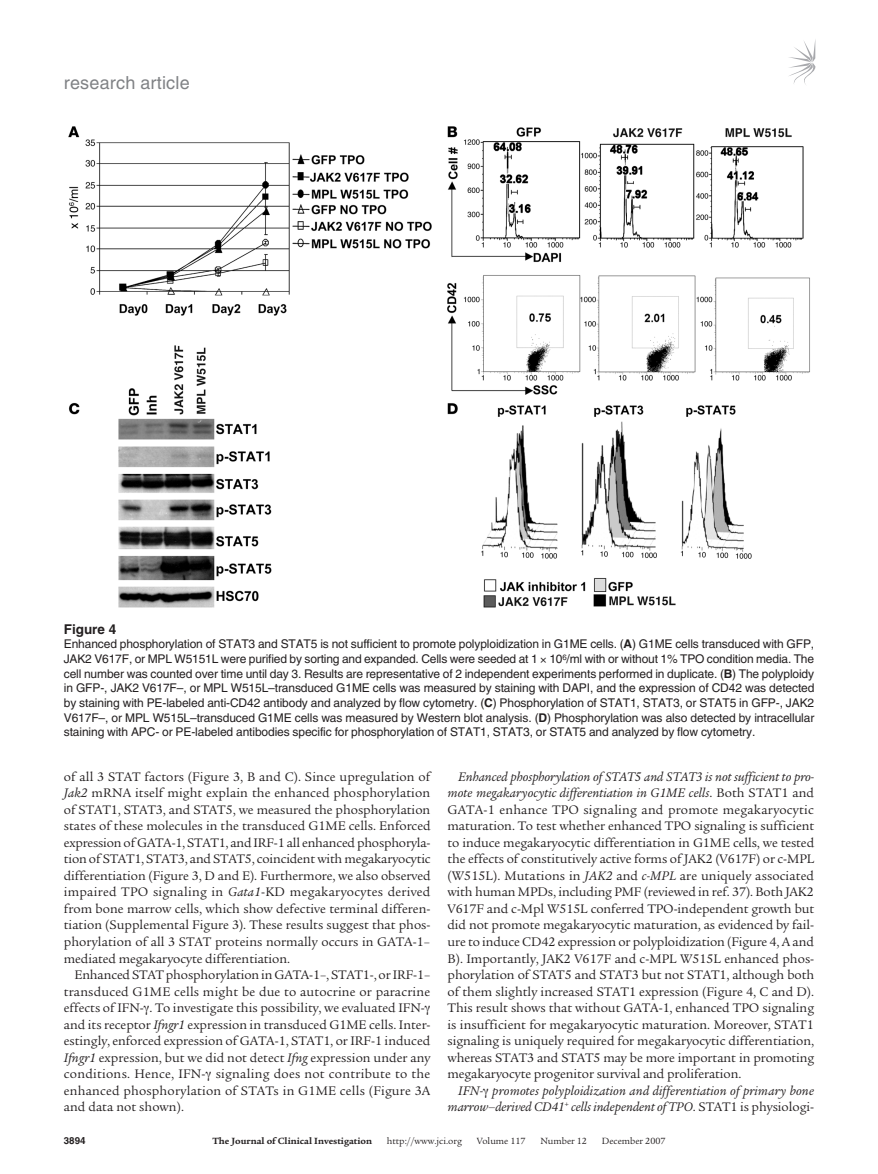
<style>
.page{position:relative;width:878px;height:1174px;background:#fff}
.page>*{position:absolute;margin:0;border:0;box-sizing:border-box;transform-origin:0 0}
.t1{font:18px "Helvetica LT Std";letter-spacing:.01em;color:#808285}
.t2{font:13.5px/16.5px "Legacy Serif Std";color:#231f20;text-align:justify}
.t3{font:italic 13.5px/16.5px "Legacy Serif Std";letter-spacing:.01em;color:#231f20;text-align:right}
.t4{font:700 13.5px "Helvetica LT Std";color:#231f20}
.t5{font:12px/14.7px "Helvetica LT Std";letter-spacing:-.01em;color:#231f20;text-align:justify}
.t6{font:9.75px "Legacy Serif Std";color:#231f20}
.t7{font:700 9.75px "Legacy Serif Std";color:#231f20}
.t8{font:700 9.75px "Helvetica LT Std";color:#231f20}
.s1{font-weight:700}
.s2{font-style:italic}
.s3{font-style:normal}
</style>
<div class="page">
<svg style="left:789px;top:41px;width:26px;height:44px"></svg>
<img style="left:68px;top:126px;width:742px;height:482px">
<h1 class="t1" style="left:64px;top:72px;width:127px">research article</h1>
<p class="t4" style="left:64px;top:621px;width:54px">Figure 4</p>
<p class="t5" style="left:64px;top:637px;width:752px">Enhanced phosphorylation of STAT3 and STAT5 is not sufficient to promote polyploidization in G1ME cells. (<span class="s1">A</span>) G1ME cells transduced with GFP, JAK2 V617F, or MPL W5151L were purified by sorting and expanded. Cells were seeded at 1 10<sup>6</sup>/ml with or without 1% TPO condition media. The cell number was counted over time until day 3. Results are representative of 2 independent experiments performed in duplicate. (<span class="s1">B</span>) The polyploidy in GFP-, JAK2 V617F–, or MPL W515L–transduced G1ME cells was measured by staining with DAPI, and the expression of CD42 was detected by staining with PE-labeled anti-CD42 antibody and analyzed by flow cytometry. (<span class="s1">C</span>) Phosphorylation of STAT1, STAT3, or STAT5 in GFP-, JAK2<br>V617F–, or MPL W515L–transduced G1ME cells was measured by Western blot analysis. (<span class="s1">D</span>) Phosphorylation was also detected by intracellular staining with APC- or PE-labeled antibodies specific for phosphorylation of STAT1, STAT3, or STAT5 and analyzed by flow cytometry.</p>
<p class="t2" style="left:64px;top:768px;width:368px">of all 3 STAT factors (Figure 3, B and C). Since upregulation of <span class="s2">Jak2</span> mRNA itself might explain the enhanced phosphorylation of STAT1, STAT3, and STAT5, we measured the phosphorylation states of these molecules in the transduced G1ME cells. Enforced expression of GATA-1, STAT1, and IRF-1 all enhanced phosphoryla&shy;tion of STAT1, STAT3, and STAT5, coincident with megakaryocytic differentiation (Figure 3, D and E). Furthermore, we also observed impaired TPO signaling in <span class="s2">Gata1</span>-KD megakaryocytes derived from bone marrow cells, which show defective terminal differen&shy;tiation (Supplemental Figure 3). These results suggest that phos&shy;phorylation of all 3 STAT proteins normally occurs in GATA-1– mediated megakaryocyte differentiation.</p>
<p class="t2" style="left:64px;top:966px;width:368px;text-align:left;text-indent:11px">Enhanced STAT phosphorylation in GATA-1–, STAT1-, or IRF-1– transduced G1ME cells might be due to autocrine or paracrine effects of IFN- . To investigate this possibility, we evaluated IFN&shy;and its receptor <span class="s2">Ifngr1</span> expression in transduced G1ME cells. Inter&shy;estingly, enforced expression of GATA-1, STAT1, or IRF-1 induced <span class="s2">Ifngr1</span> expression, but we did not detect <span class="s2">Ifng</span> expression under any conditions. Hence, IFN- signaling does not contribute to the enhanced phosphorylation of STATs in G1ME cells (Figure 3A and data not shown).</p>
<p class="t2" style="left:447px;top:768px;width:368px;text-indent:11px"><span class="s2">Enhanced phosphorylation of STAT5 and STAT3 is not sufficient to pro&shy;mote megakaryocytic differentiation in G1ME cells</span>. Both STAT1 and GATA-1 enhance TPO signaling and promote megakaryocytic maturation. To test whether enhanced TPO signaling is sufficient to induce megakaryocytic differentiation in G1ME cells, we tested the effects of constitutively active forms of JAK2 (V617F) or c-MPL (W515L). Mutations in <span class="s2">JAK2</span> and <span class="s2">c-MPL</span> are uniquely associated with human MPDs, including PMF (reviewed in ref. 37). Both JAK2<br>V617F and c-Mpl W515L conferred TPO-independent growth but did not promote megakaryocytic maturation, as evidenced by fail&shy;ure to induce CD42 expression or polyploidization (Figure 4, A and B). Importantly, JAK2 V617F and c-MPL W515L enhanced phos&shy;phorylation of STAT5 and STAT3 but not STAT1, although both of them slightly increased STAT1 expression (Figure 4, C and D).<br>This result shows that without GATA-1, enhanced TPO signaling is insufficient for megakaryocytic maturation. Moreover, STAT1 signaling is uniquely required for megakaryocytic differentiation, whereas STAT3 and STAT5 may be more important in promoting megakaryocyte progenitor survival and proliferation.</p>
<p class="t3" style="left:447px;top:1082px;width:368px">IFN- promotes polyploidization and differentiation of primary bone marrow–derived CD41<sup>+</sup> cells independent of TPO<span class="s3">. STAT1 is physiologi-</span></p>
<p class="t8" style="left:64px;top:1134px;width:23px">3894</p>
<p class="t7" style="left:212px;top:1135px;width:161px">The Journal of Clinical Investigation</p>
<p class="t6" style="left:387px;top:1135px;width:77px">http://www.jci.org</p>
<p class="t6" style="left:476px;top:1135px;width:50px">Volume 117</p>
<p class="t6" style="left:540px;top:1135px;width:48px">Number 12</p>
<p class="t6" style="left:601px;top:1135px;width:65px">December 2007</p>
</div>
